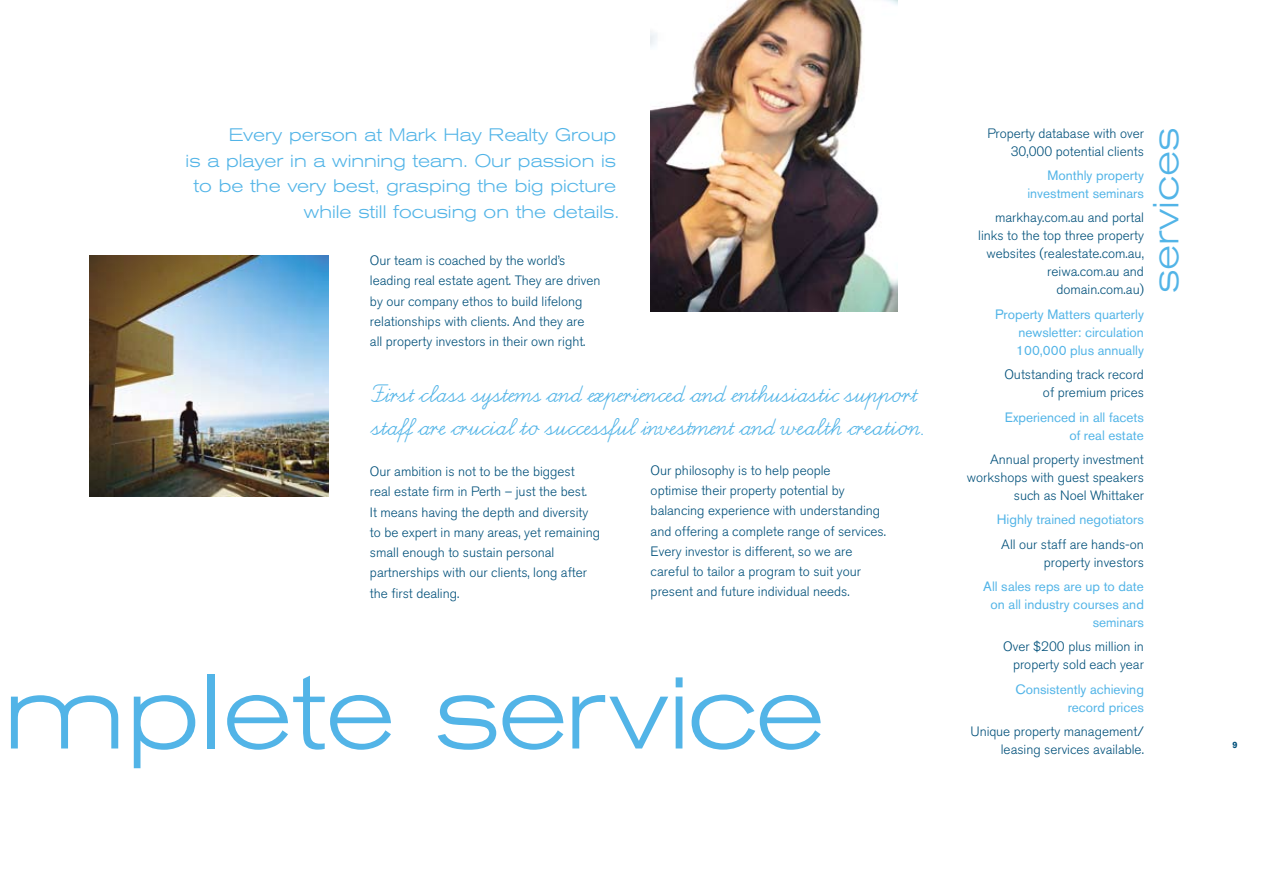
<style>
.page{position:relative;width:1263px;height:893px;background:#fff}
.page>*{position:absolute;margin:0;border:0;box-sizing:border-box;transform-origin:0 0}
.t1{font:300 expanded 105px "Akzidenz Grotesk BE";color:#52b4e7}
.t2{font:300 expanded 37.5px "Akzidenz Grotesk BE";color:#52b4e7}
.t3{font:30px/33px "Schulschrift B";color:#52b4e7}
.t4{font:300 expanded 18px/25.5px "Akzidenz Grotesk BE";color:#52b4e7;text-align:right}
.t5{font:300 13.5px/20.2px "Akzidenz Grotesk BE";color:#00507a;text-align:right}
.t6{font:13.5px/18px "Akzidenz Grotesk BE";color:#52b4e7;text-align:right}
.t7{font:900 9px "Akzidenz Grotesk";color:#00507a}
</style>
<div class="page">
<img style="left:651px;top:0;width:246px;height:311px">
<img style="left:89px;top:255px;width:240px;height:242px">
<h3 class="t4" style="left:186px;top:122px;width:435px">Every person at Mark Hay Realty Group<br>is a player in a winning team. Our passion is to be the very best, grasping the big picture while still focusing on the details.</h3>
<p class="t5" style="left:370px;top:251px;width:232px;text-align:left">Our team is coached by the world’s leading real estate agent. They are driven by our company ethos to build lifelong relationships with clients. And they are<br>all property investors in their own right.</p>
<h3 class="t3" style="left:371px;top:378px;width:554px">First class systems and experienced and enthusiastic support staff are crucial to successful investment and wealth creation.</h3>
<p class="t5" style="left:370px;top:462px;width:232px;text-align:left">Our ambition is not to be the biggest<br>real estate firm in Perth – just the best.<br>It means having the depth and diversity to be expert in many areas, yet remaining small enough to sustain personal partnerships with our clients, long after the first dealing.</p>
<p class="t5" style="left:651px;top:460px;width:237px;text-align:left">Our philosophy is to help people<br>optimise their property potential by balancing experience with understanding and offering a complete range of services.<br>Every investor is different, so we are careful to tailor a program to suit your present and future individual needs.</p>
<h1 class="t1" style="left:3px;top:653px;width:823px">mplete service</h1>
<p class="t5" style="left:987px;top:124px;width:158px;line-height:18px">Property database with over<br>30,000 potential clients</p>
<p class="t6" style="left:1027px;top:166px;width:118px">Monthly property investment seminars</p>
<p class="t5" style="left:978px;top:209px;width:167px;line-height:18px">markhay.com.au and portal links to the top three property websites (realestate.com.au, reiwa.com.au and domain.com.au)</p>
<p class="t6" style="left:1016px;top:305px;width:129px;text-align:justify;text-indent:-21px">Property Matters quarterly newsletter: circulation 100,000 plus annually</p>
<p class="t5" style="left:1004px;top:366px;width:141px;line-height:18px">Outstanding track record of premium prices</p>
<p class="t6" style="left:1005px;top:408px;width:140px">Experienced in all facets of real estate</p>
<p class="t5" style="left:967px;top:450px;width:178px;line-height:18px">Annual property investment workshops with guest speakers such as Noel Whittaker</p>
<p class="t6" style="left:997px;top:510px;width:149px">Highly trained negotiators</p>
<p class="t5" style="left:1001px;top:535px;width:144px;line-height:18px">All our staff are hands-on property investors</p>
<p class="t6" style="left:983px;top:577px;width:162px">All sales reps are up to date on all industry courses and seminars</p>
<p class="t5" style="left:1003px;top:638px;width:142px;line-height:18px">Over $200 plus million in property sold each year</p>
<p class="t6" style="left:1015px;top:680px;width:130px">Consistently achieving record prices</p>
<p class="t5" style="left:970px;top:723px;width:175px;line-height:18px">Unique property management/ leasing services available.</p>
<h2 class="t2" style="left:1144px;top:293px;width:167px;rotate:-90deg">services</h2>
<p class="t7" style="left:1232px;top:739px;width:7px">9</p>
</div>
